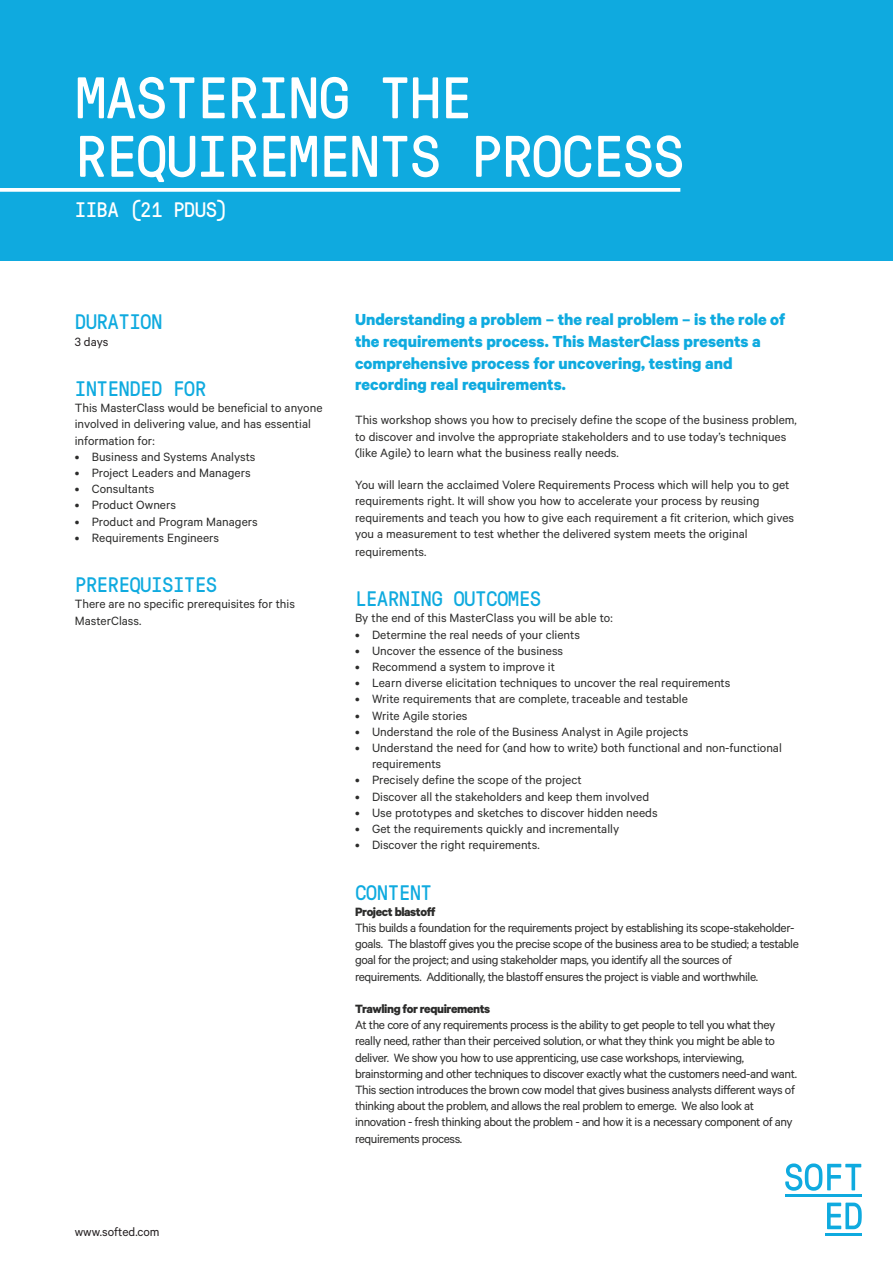
<style>
.page{position:relative;width:893px;height:1263px;background:#fff}
.page>*{position:absolute;margin:0;border:0;box-sizing:border-box;transform-origin:0 0}
.t1{font:58.5px "GT Pressura Mono";letter-spacing:-.03em;color:#fff}
.t2{font:21px "GT Pressura Mono";letter-spacing:-.03em;color:#0faadf}
.t3{font:21px "GT Pressura Mono";letter-spacing:-.03em;color:#fff}
.t4{font:700 18px/21.6px "Calibre";color:#0faadf}
.t5{font:13.5px/16.2px "Calibre";color:#2c2c2b}
.t6{font:13.5px/16.2px "Calibre";letter-spacing:-.03em;color:#2c2c2b}
.t7{font:700 13.5px "Calibre";letter-spacing:-.03em;color:#2c2c2b}
.t8{font:13.5px "Calibre";color:#231f20}
</style>
<div class="page">
<div style="left:0;top:0;width:893px;height:260px;background:#0faadf"></div>
<hr style="left:785px;top:1194px;width:77px;height:3px;background:#0faadf">
<hr style="left:825px;top:1233px;width:37px;height:3px;background:#0faadf">
<svg style="left:785px;top:1163px;width:76px;height:28px"></svg>
<svg style="left:827px;top:1202px;width:35px;height:27px"></svg>
<svg style="left:0;top:188px;width:680px;height:4px;background:#eff9fc"></svg>
<p class="t1" style="left:75px;top:56px;width:399px">MASTERING THE</p>
<p class="t1" style="left:75px;top:114px;width:612px">REQUIREMENTS PROCESS</p>
<p class="t3" style="left:75px;top:194px;width:155px">IIBA (21 PDUS)</p>
<p class="t2" style="left:75px;top:307px;width:89px">DURATION</p>
<p class="t8" style="left:75px;top:333px;width:35px">3 days</p>
<p class="t2" style="left:75px;top:374px;width:133px">INTENDED FOR</p>
<p class="t5" style="left:75px;top:399px;width:249px">This MasterClass would be beneficial to anyone involved in delivering value, and has essential information for:</p>
<p class="t5" style="left:75px;top:448px;width:182px">• Business and Systems Analysts</p>
<p class="t5" style="left:75px;top:464px;width:177px">• Project Leaders and Managers</p>
<p class="t5" style="left:75px;top:480px;width:81px">• Consultants</p>
<p class="t5" style="left:75px;top:497px;width:103px">• Product Owners</p>
<p class="t5" style="left:75px;top:513px;width:184px">• Product and Program Managers</p>
<p class="t5" style="left:75px;top:529px;width:146px">• Requirements Engineers</p>
<p class="t2" style="left:75px;top:570px;width:144px">PREREQUISITES</p>
<p class="t5" style="left:75px;top:596px;width:222px">There are no specific prerequisites for this<br>MasterClass.</p>
<p class="t8" style="left:75px;top:1224px;width:86px">www.softed.com</p>
<p class="t4" style="left:355px;top:308px;width:432px">Understanding a problem – the real problem – is the role of the requirements process. This MasterClass presents a comprehensive process for uncovering, testing and recording real requirements.</p>
<p class="t5" style="left:355px;top:411px;width:443px">This workshop shows you how to precisely define the scope of the business problem, to discover and involve the appropriate stakeholders and to use today’s techniques (like Agile) to learn what the business really needs.</p>
<p class="t5" style="left:355px;top:476px;width:441px">You will learn the acclaimed Volere Requirements Process which will help you to get requirements right. It will show you how to accelerate your process by reusing requirements and teach you how to give each requirement a fit criterion, which gives you a measurement to test whether the delivered system meets the original</p>
<p class="t5" style="left:355px;top:543px;width:73px">requirements.</p>
<p class="t2" style="left:355px;top:584px;width:188px">LEARNING OUTCOMES</p>
<p class="t5" style="left:355px;top:609px;width:259px">By the end of this MasterClass you will be able to:</p>
<p class="t5" style="left:355px;top:626px;width:226px">• Determine the real needs of your clients</p>
<p class="t5" style="left:355px;top:642px;width:210px">• Uncover the essence of the business</p>
<p class="t5" style="left:355px;top:658px;width:201px">• Recommend a system to improve it</p>
<p class="t5" style="left:355px;top:674px;width:377px">• Learn diverse elicitation techniques to uncover the real requirements</p>
<p class="t5" style="left:355px;top:690px;width:334px">• Write requirements that are complete, traceable and testable</p>
<p class="t5" style="left:355px;top:707px;width:114px">• Write Agile stories</p>
<p class="t5" style="left:355px;top:723px;width:335px">• Understand the role of the Business Analyst in Agile projects</p>
<p class="t5" style="left:372px;top:739px;width:411px;text-indent:-17px">• Understand the need for (and how to write) both functional and non-functional requirements</p>
<p class="t5" style="left:355px;top:771px;width:228px">• Precisely define the scope of the project</p>
<p class="t5" style="left:355px;top:788px;width:296px">• Discover all the stakeholders and keep them involved</p>
<p class="t5" style="left:355px;top:804px;width:304px">• Use prototypes and sketches to discover hidden needs</p>
<p class="t5" style="left:355px;top:820px;width:266px">• Get the requirements quickly and incrementally</p>
<p class="t5" style="left:355px;top:836px;width:186px">• Discover the right requirements.</p>
<p class="t2" style="left:355px;top:877px;width:79px">CONTENT</p>
<p class="t7" style="left:355px;top:903px;width:82px">Project blastoff</p>
<p class="t6" style="left:355px;top:919px;width:445px">This builds a foundation for the requirements project by establishing its scope-stakeholder&shy;goals. The blastoff gives you the precise scope of the business area to be studied; a testable goal for the project; and using stakeholder maps, you identify all the sources of requirements. Additionally, the blastoff ensures the project is viable and worthwhile.</p>
<p class="t7" style="left:355px;top:1000px;width:137px">Trawling for requirements</p>
<p class="t6" style="left:355px;top:1016px;width:443px">At the core of any requirements process is the ability to get people to tell you what they really need, rather than their perceived solution, or what they think you might be able to deliver. We show you how to use apprenticing, use case workshops, interviewing, brainstorming and other techniques to discover exactly what the customers need-and want.<br>This section introduces the brown cow model that gives business analysts different ways of thinking about the problem, and allows the real problem to emerge. We also look at innovation - fresh thinking about the problem - and how it is a necessary component of any requirements process.</p>
</div>
